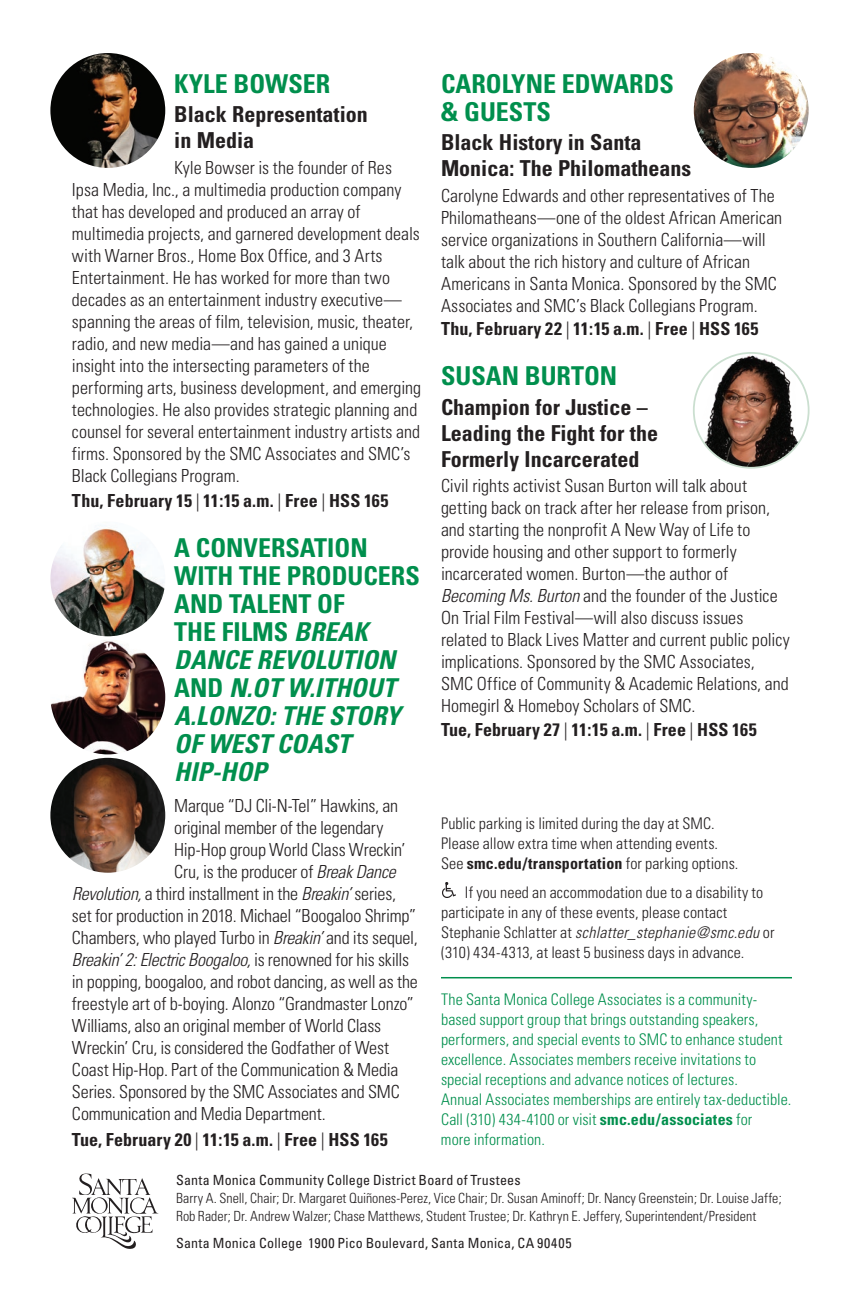
<style>
.page{position:relative;width:864px;height:1296px;background:#fff}
.page>*{position:absolute;margin:0;border:0;box-sizing:border-box;transform-origin:0 0}
.t1{font:italic 700 condensed 26px/28px "Univers";color:#008f4d}
.t2{font:700 condensed 26px/28px "Univers";color:#008f4d}
.t3{font:700 condensed 22px/26px "Univers";color:#231f20}
.t4{font:300 condensed 18px/22.2px "Univers";color:#231f20}
.t5{font:700 condensed 18px "Univers";letter-spacing:.005em;color:#231f20}
.t6{font:italic 300 condensed 18px "Univers";letter-spacing:-.015em;color:#231f20}
.t7{font:300 condensed 16px/20px "Univers";letter-spacing:.005em;color:#008f4d}
.t8{font:300 condensed 16px/20px "Univers";letter-spacing:.005em;color:#231f20}
.t9{font:300 condensed 14px/18px "Univers";color:#231f20}
.t10{font:condensed 14px "Univers";letter-spacing:.015em;color:#231f20}
.s1{font-weight:300}
.s2{font-style:normal}
.s3{font-style:italic}
.s4{font-weight:700}
</style>
<div class="page">
<svg style="left:72px;top:1173px;width:86px;height:76px"></svg>
<img style="left:50px;top:53px;width:115px;height:115px;border-radius:57px">
<img style="left:694px;top:53px;width:115px;height:115px;border-radius:57px">
<img style="left:694px;top:353px;width:115px;height:115px;border-radius:57px">
<div style="left:693px;top:352px;width:117px;height:117px;border:2px solid #cbdfd0;border-radius:50%"></div>
<hr style="left:441px;top:977px;width:351px;height:1px;background:#008f4d">
<img style="left:442px;top:883px;width:13px;height:14px">
<img style="left:50px;top:521px;width:115px;height:115px;border-radius:57px">
<img style="left:50px;top:640px;width:115px;height:114px;border-radius:57px">
<img style="left:50px;top:758px;width:115px;height:115px;border-radius:57px">
<h1 class="t2" style="left:174px;top:69px;width:158px">KYLE BOWSER</h1>
<p class="t3" style="left:174px;top:101px;width:195px">Black Representation in Media</p>
<p class="t4" style="left:72px;top:157px;width:351px;text-indent:102px">Kyle Bowser is the founder of Res Ipsa Media, Inc., a multimedia production company that has developed and produced an array of multimedia projects, and garnered development deals with Warner Bros., Home Box Office, and 3 Arts Entertainment. He has worked for more than two decades as an entertainment industry executive— spanning the areas of film, television, music, theater, radio, and new media—and has gained a unique insight into the intersecting parameters of the performing arts, business development, and emerging technologies. He also provides strategic planning and counsel for several entertainment industry artists and firms. Sponsored by the SMC Associates and SMC’s Black Collegians Program.</p>
<p class="t5" style="left:72px;top:490px;width:318px">Thu, February 15 <span class="s1">|</span> 11:15 a.m. <span class="s1">|</span> Free <span class="s1">|</span> HSS 165</p>
<h1 class="t1" style="left:174px;top:534px;width:247px"><span class="s2">A CONVERSATION<br>WITH THE PRODUCERS<br>AND TALENT OF<br>THE FILMS</span> BREAK<br>DANCE REVOLUTION<br><span class="s2">AND</span> N.OT W.ITHOUT<br>A.LONZO: THE STORY<br>OF WEST COAST<br>HIP-HOP</h1>
<p class="t4" style="left:174px;top:795px;width:225px">Marque “DJ Cli-N-Tel” Hawkins, an</p>
<p class="t4" style="left:174px;top:817px;width:211px">original member of the legendary</p>
<p class="t4" style="left:174px;top:839px;width:233px">Hip-Hop group World Class Wreckin’</p>
<p class="t4" style="left:174px;top:861px;width:223px">Cru, is the producer of <span class="s3">Break Dance</span></p>
<p class="t4" style="left:72px;top:883px;width:326px"><span class="s3">Revolution,</span> a third installment in the <span class="s3">Breakin’</span> series,</p>
<p class="t4" style="left:72px;top:905px;width:346px">set for production in 2018. Michael “Boogaloo Shrimp”</p>
<p class="t4" style="left:72px;top:927px;width:347px">Chambers, who played Turbo in <span class="s3">Breakin’</span> and its sequel,</p>
<p class="t6" style="left:72px;top:949px;width:339px">Breakin’ 2: Electric Boogaloo, <span class="s2">is renowned for his skills</span></p>
<p class="t4" style="left:72px;top:971px;width:347px">in popping, boogaloo, and robot dancing, as well as the</p>
<p class="t4" style="left:72px;top:993px;width:343px">freestyle art of b-boying. Alonzo “Grandmaster Lonzo”</p>
<p class="t4" style="left:72px;top:1015px;width:311px">Williams, also an original member of World Class</p>
<p class="t4" style="left:72px;top:1037px;width:319px">Wreckin’ Cru, is considered the Godfather of West</p>
<p class="t4" style="left:72px;top:1059px;width:328px">Coast Hip-Hop. Part of the Communication &amp; Media</p>
<p class="t4" style="left:72px;top:1081px;width:329px">Series. Sponsored by the SMC Associates and SMC</p>
<p class="t4" style="left:72px;top:1103px;width:255px">Communication and Media Department.</p>
<p class="t5" style="left:72px;top:1128px;width:317px">Tue, February 20 <span class="s1">|</span> 11:15 a.m. <span class="s1">|</span> Free <span class="s1">|</span> HSS 165</p>
<h1 class="t2" style="left:441px;top:69px;width:235px">CAROLYNE EDWARDS &amp; GUESTS</h1>
<p class="t3" style="left:441px;top:129px;width:252px">Black History in Santa<br>Monica: The Philomatheans</p>
<p class="t4" style="left:441px;top:184px;width:343px">Carolyne Edwards and other representatives of The Philomatheans—one of the oldest African American service organizations in Southern California—will talk about the rich history and culture of African Americans in Santa Monica. Sponsored by the SMC Associates and SMC’s Black Collegians Program.<br><span class="s4">Thu, February 22</span> | <span class="s4">11:15 a.m.</span> | <span class="s4">Free</span> | <span class="s4">HSS 165</span></p>
<h1 class="t2" style="left:441px;top:362px;width:178px">SUSAN BURTON</h1>
<p class="t3" style="left:441px;top:394px;width:219px">Champion for Justice –<br>Leading the Fight for the<br>Formerly Incarcerated</p>
<p class="t4" style="left:441px;top:475px;width:350px">Civil rights activist Susan Burton will talk about getting back on track after her release from prison, and starting the nonprofit A New Way of Life to provide housing and other support to formerly incarcerated women. Burton—the author of <span class="s3">Becoming Ms. Burton</span> and the founder of the Justice On Trial Film Festival—will also discuss issues related to Black Lives Matter and current public policy implications. Sponsored by the SMC Associates, SMC Office of Community &amp; Academic Relations, and Homegirl &amp; Homeboy Scholars of SMC.<br><span class="s4">Tue, February 27</span> | <span class="s4">11:15 a.m.</span> | <span class="s4">Free</span> | <span class="s4">HSS 165</span></p>
<p class="t8" style="left:441px;top:814px;width:299px">Public parking is limited during the day at SMC.<br>Please allow extra time when attending events.<br>See <span class="s4">smc.edu/transportation</span> for parking options.</p>
<p class="t8" style="left:441px;top:883px;width:335px;text-indent:24px">If you need an accommodation due to a disability to participate in any of these events, please contact Stephanie Schlatter at <span class="s3">schlatter_stephanie@smc.edu</span> or (310) 434-4313, at least 5 business days in advance.</p>
<p class="t7" style="left:441px;top:990px;width:352px">The Santa Monica College Associates is a community&shy;based support group that brings outstanding speakers, performers, and special events to SMC to enhance student excellence. Associates members receive invitations to special receptions and advance notices of lectures.<br>Annual Associates memberships are entirely tax-deductible.<br>Call (310) 434-4100 or visit <span class="s4">smc.edu/associates</span> for<br>more information.</p>
<p class="t10" style="left:176px;top:1171px;width:346px">Santa Monica Community College District Board of Trustees</p>
<p class="t9" style="left:176px;top:1189px;width:607px">Barry A. Snell, Chair; Dr. Margaret Quiñones-Perez, Vice Chair; Dr. Susan Aminoff; Dr. Nancy Greenstein; Dr. Louise Jaffe;<br>Rob Rader; Dr. Andrew Walzer; Chase Matthews, Student Trustee; Dr. Kathryn E. Jeffery, Superintendent/President</p>
<p class="t10" style="left:176px;top:1235px;width:397px">Santa Monica College 1900 Pico Boulevard, Santa Monica, CA 90405</p>
</div>
